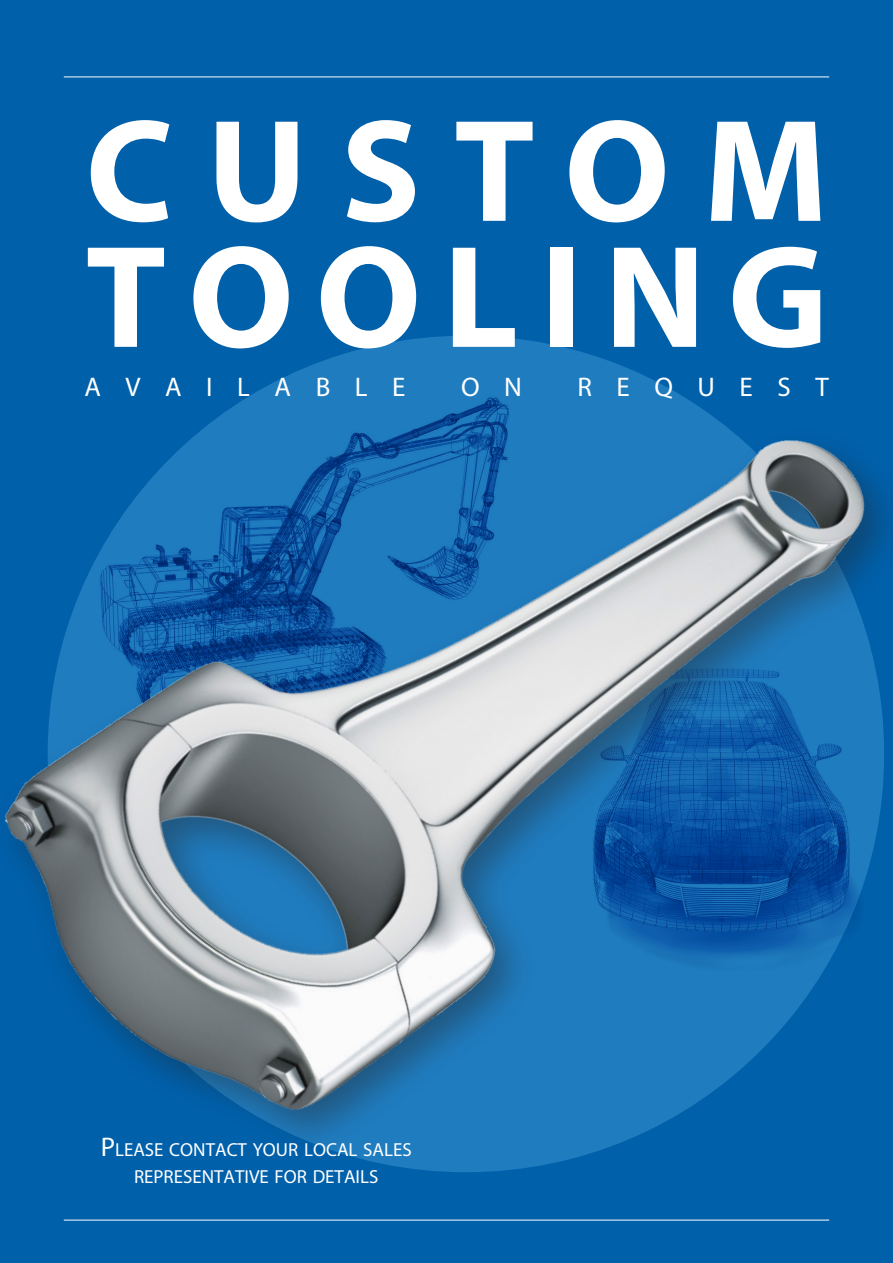
<style>
.page{position:relative;width:893px;height:1263px;background:#0060aa}
.page>*{position:absolute;margin:0;border:0;box-sizing:border-box;transform-origin:0 0}
.ノーマル{font:700 147px/126px "Myriad Pro";letter-spacing:.15em;color:#fff}
.ノーマル-2{font:27px "Myriad Pro";letter-spacing:.91em;color:#fff}
.ノーマル-3{font:18.9px "Myriad Pro";color:#fff}
.s1{font-size:27px}
</style>
<div class="page">
<img style="left:4px;top:76px;width:884px;height:1145px">
<hr style="left:64px;top:77px;width:765px;height:1px;background:#fff">
<p class="ノーマル" style="left:86px;top:103px;width:744px">CUSTOM<br>TOOLING</p>
<p class="ノーマル-2" style="left:84px;top:371px;width:323px">AVAILABLE</p>
<p class="ノーマル-2" style="left:461px;top:371px;width:62px">O N</p>
<p class="ノーマル-2" style="left:577px;top:371px;width:253px">REQUEST</p>
<p class="ノーマル-3" style="left:101px;top:1138px;width:312px"><span class="s1">P</span>LEASE CONTACT YOUR LOCAL SALES</p>
<p class="ノーマル-3" style="left:134px;top:1165px;width:246px">REPRESENTATIVE FOR DETAILS</p>
</div>
